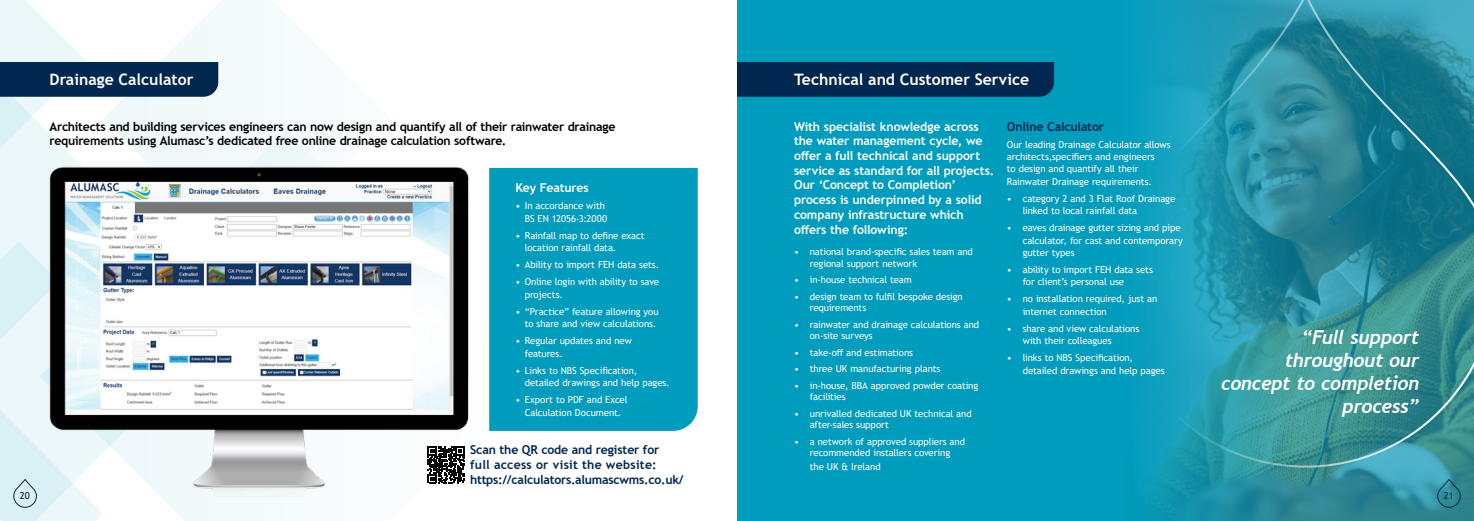
<style>
.page{position:relative;width:1474px;height:521px;background:#fff}
.page>*{position:absolute;margin:0;border:0;box-sizing:border-box;transform-origin:0 0}
.t1{font:italic 700 19.25px/23.1px "Trebuchet";letter-spacing:-.015em;color:#fff;text-align:right}
.t2{font:700 15.75px "Trebuchet MS";color:#fff}
.t3{font:700 12.25px/14.7px "Trebuchet MS";letter-spacing:-.01em;color:#fff}
.t4{font:700 12.25px/14.7px "Trebuchet MS";letter-spacing:-.02em;color:#000}
.t5{font:700 12.25px/14.7px "Trebuchet MS";letter-spacing:-.01em;color:#00274f}
.t6{font:9.62px/12.2px "Trebuchet MS";letter-spacing:-.01em;color:#fff}
.t7{font:9.62px "Trebuchet MS";color:#00274f}
</style>
<div class="page">
<div style="left:218px;top:0;width:78px;height:140px;background:#f4fafc"></div>
<div style="left:489px;top:168px;width:208px;height:263px;background:#009cbe"></div>
<svg style="left:0;top:0;width:218px;height:140px"></svg>
<div style="left:737px;top:0;width:736px;height:521px;background:#009cbe"></div>
<img style="left:1054px;top:62px;width:419px;height:459px">
<svg style="left:1116px;top:0;width:357px;height:468px;background:#2591a3"></svg>
<div style="left:737px;top:62px;width:317px;height:35px;background:#00274f"></div>
<img style="left:0;top:140px;width:469px;height:381px">
<svg style="left:0;top:341px;width:103px;height:180px;background:#cfdcdf"></svg>
<svg style="left:1436px;top:479px;width:24px;height:29px"></svg>
<h2 class="t2" style="left:50px;top:70px;width:145px">Drainage Calculator</h2>
<p class="t4" style="left:50px;top:119px;width:567px">Architects and building services engineers can now design and quantify all of their rainwater drainage requirements using Alumasc’s dedicated free online drainage calculation software.</p>
<p class="t3" style="left:515px;top:180px;width:75px">Key Features</p>
<p class="t6" style="left:515px;top:200px;width:93px;text-align:right">• In accordance with<br>BS EN 12056-3:2000</p>
<p class="t6" style="left:525px;top:229px;width:121px;text-indent:-9px">• Rainfall map to define exact location rainfall data.</p>
<p class="t6" style="left:515px;top:259px;width:145px">• Ability to import FEH data sets.</p>
<p class="t6" style="left:525px;top:276px;width:136px;text-indent:-9px">• Online login with ability to save projects.</p>
<p class="t6" style="left:515px;top:305px;width:144px;text-align:right">• “Practice” feature allowing you to share and view calculations.</p>
<p class="t6" style="left:525px;top:335px;width:109px;text-indent:-9px">• Regular updates and new features.</p>
<p class="t6" style="left:525px;top:364px;width:146px;text-indent:-9px">• Links to NBS Specification, detailed drawings and help pages.</p>
<p class="t6" style="left:515px;top:394px;width:114px;text-align:center">• Export to PDF and Excel<br>Calculation Document.</p>
<p class="t5" style="left:470px;top:443px;width:215px">Scan the QR code and register for<br>full access or visit the website: https://calculators.alumascwms.co.uk/</p>
<h2 class="t2" style="left:794px;top:70px;width:237px">Technical and Customer Service</h2>
<p class="t3" style="left:794px;top:119px;width:202px">With specialist knowledge across the water management cycle, we offer a full technical and support service as standard for all projects.<br>Our ‘Concept to Completion’ process is underpinned by a solid company infrastructure which offers the following:</p>
<p class="t6" style="left:809px;top:246px;width:165px;line-height:11.5px;text-indent:-16px">• national brand-specific sales team and regional support network</p>
<p class="t6" style="left:794px;top:273px;width:119px">• in-house technical team</p>
<p class="t6" style="left:809px;top:290px;width:154px;line-height:11.5px;text-indent:-16px">• design team to fulfil bespoke design requirements</p>
<p class="t6" style="left:809px;top:318px;width:171px;line-height:11.5px;text-indent:-16px">• rainwater and drainage calculations and on-site surveys</p>
<p class="t6" style="left:794px;top:346px;width:120px">• take-off and estimations</p>
<p class="t6" style="left:794px;top:363px;width:148px">• three UK manufacturing plants</p>
<p class="t6" style="left:809px;top:379px;width:170px;line-height:11.5px;text-indent:-16px">• in-house, BBA approved powder coating facilities</p>
<p class="t6" style="left:809px;top:407px;width:163px;line-height:11.5px;text-indent:-16px">• unrivalled dedicated UK technical and after-sales support</p>
<p class="t6" style="left:794px;top:435px;width:172px;line-height:11.5px;text-align:center">• a network of approved suppliers and recommended installers covering</p>
<p class="t6" style="left:809px;top:460px;width:72px">the UK &amp; Ireland</p>
<p class="t5" style="left:1006px;top:119px;width:99px">Online Calculator</p>
<p class="t6" style="left:1006px;top:138px;width:165px">Our leading Drainage Calculator allows architects,specifiers and engineers<br>to design and quantify all their Rainwater Drainage requirements.</p>
<p class="t6" style="left:1022px;top:192px;width:154px;text-indent:-16px">• category 2 and 3 Flat Roof Drainage linked to local rainfall data</p>
<p class="t6" style="left:1022px;top:222px;width:162px;text-indent:-16px">• eaves drainage gutter sizing and pipe calculator, for cast and contemporary gutter types</p>
<p class="t6" style="left:1022px;top:263px;width:132px;text-indent:-16px">• ability to import FEH data sets for client’s personal use</p>
<p class="t6" style="left:1022px;top:293px;width:136px;text-indent:-16px">• no installation required, just an internet connection</p>
<p class="t6" style="left:1022px;top:322px;width:118px;text-indent:-16px">• share and view calculations with their colleagues</p>
<p class="t6" style="left:1022px;top:352px;width:143px;text-indent:-16px">• links to NBS Specification, detailed drawings and help pages</p>
<h1 class="t1" style="left:1221px;top:325px;width:200px">“Full support throughout our concept to completion process”</h1>
<p class="t7" style="left:20px;top:490px;width:12px">20</p>
<p class="t7" style="left:1443px;top:490px;width:12px">21</p>
</div>
